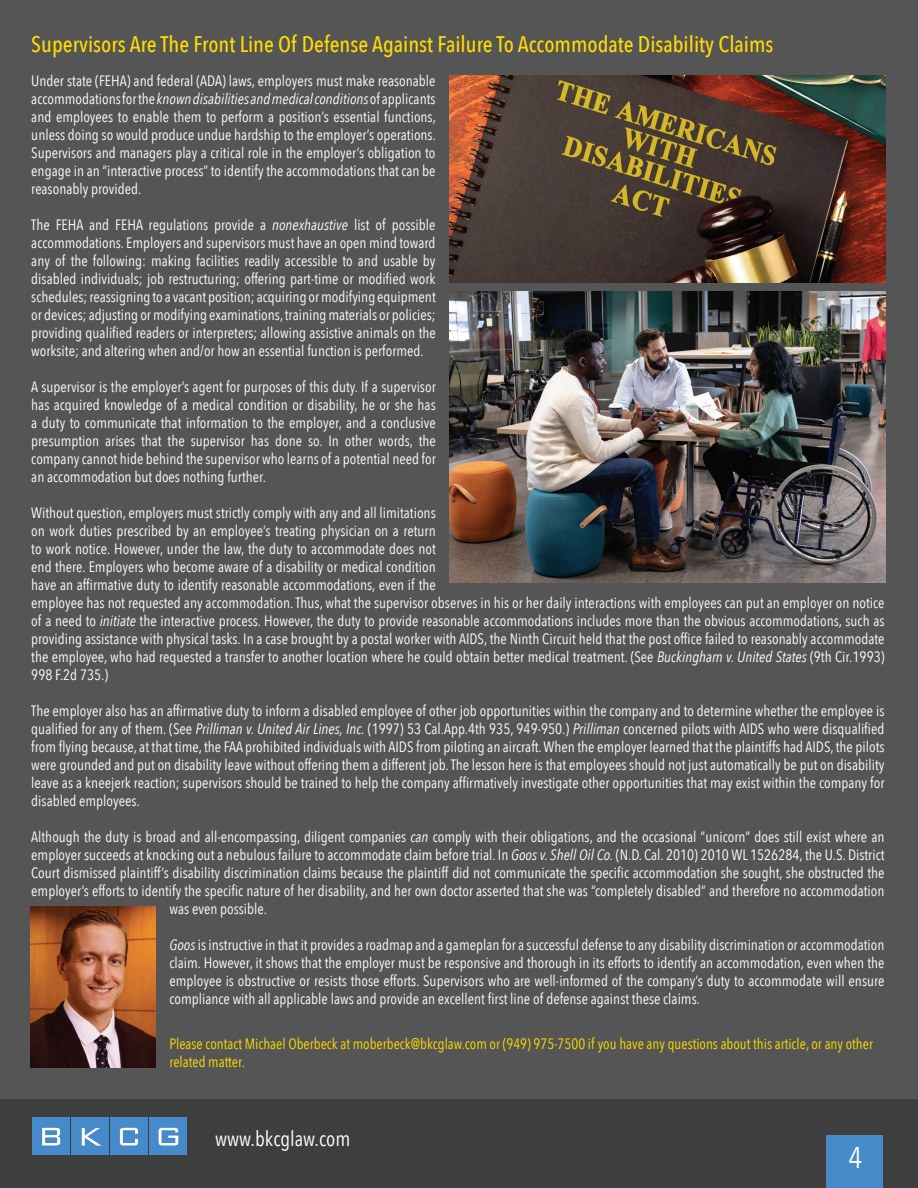
<style>
.page{position:relative;width:918px;height:1188px;background:#fff}
.page>*{position:absolute;margin:0;border:0;box-sizing:border-box;transform-origin:0 0}
.t1{font:30px "Avenir Next Condensed";color:#fff}
.t2{font:500 22.5px "Avenir Next Condensed";color:#ffdc01}
.t3{font:21px "Avenir Next Condensed";color:#fff}
.t4{font:15px/18px "Avenir Next Condensed";color:#fff;text-align:justify}
.t5{font:15px/18px "Avenir Next Condensed";color:#ffdc01}
.s1{font-style:italic}
</style>
<div class="page">
<div style="left:0;top:0;width:918px;height:1172px;background:#545554"></div>
<img style="left:449px;top:292px;width:437px;height:290px">
<img style="left:449px;top:76px;width:436px;height:207px">
<div style="left:0;top:1099px;width:918px;height:89px;background:#3e3e3f"></div>
<div style="left:827px;top:1135px;width:56px;height:53px;background:#468ac9"></div>
<div style="left:33px;top:1117px;width:37px;height:38px;background:#468ac9"></div>
<div style="left:72px;top:1117px;width:37px;height:38px;background:#468ac9"></div>
<div style="left:111px;top:1117px;width:37px;height:38px;background:#468ac9"></div>
<div style="left:150px;top:1117px;width:37px;height:38px;background:#468ac9"></div>
<svg style="left:42px;top:1128px;width:18px;height:17px"></svg>
<svg style="left:159px;top:1128px;width:19px;height:17px"></svg>
<svg style="left:82px;top:1128px;width:20px;height:18px"></svg>
<svg style="left:120px;top:1128px;width:18px;height:17px"></svg>
<img style="left:30px;top:906px;width:126px;height:162px">
<h2 class="t2" style="left:31px;top:30px;width:744px">Supervisors Are The Front Line Of Defense Against Failure To Accommodate Disability Claims</h2>
<p class="t4" style="left:31px;top:71px;width:406px">Under state (FEHA) and federal (ADA) laws, employers must make reasonable accommodations for the <span class="s1">known disabilities and medical conditions</span> of applicants and employees to enable them to perform a position’s essential functions, unless doing so would produce undue hardship to the employer’s operations.<br>Supervisors and managers play a critical role in the employer’s obligation to engage in an “interactive process” to identify the accommodations that can be reasonably provided.</p>
<p class="t4" style="left:31px;top:215px;width:406px">The FEHA and FEHA regulations provide a <span class="s1">nonexhaustive</span> list of possible accommodations. Employers and supervisors must have an open mind toward any of the following: making facilities readily accessible to and usable by disabled individuals; job restructuring; offering part-time or modified work schedules; reassigning to a vacant position; acquiring or modifying equipment or devices; adjusting or modifying examinations, training materials or policies; providing qualified readers or interpreters; allowing assistive animals on the worksite; and altering when and/or how an essential function is performed.</p>
<p class="t4" style="left:31px;top:377px;width:406px">A supervisor is the employer’s agent for purposes of this duty. If a supervisor has acquired knowledge of a medical condition or disability, he or she has a duty to communicate that information to the employer, and a conclusive presumption arises that the supervisor has done so. In other words, the company cannot hide behind the supervisor who learns of a potential need for an accommodation but does nothing further.</p>
<p class="t4" style="left:31px;top:503px;width:855px;text-align:left">Without question, employers must strictly comply with any and all limitations<br>on work duties prescribed by an employee’s treating physician on a return<br>to work notice. However, under the law, the duty to accommodate does not<br>end there. Employers who become aware of a disability or medical condition<br>have an affirmative duty to identify reasonable accommodations, even if the<br>employee has not requested any accommodation. Thus, what the supervisor observes in his or her daily interactions with employees can put an employer on notice of a need to <span class="s1">initiate</span> the interactive process. However, the duty to provide reasonable accommodations includes more than the obvious accommodations, such as providing assistance with physical tasks. In a case brought by a postal worker with AIDS, the Ninth Circuit held that the post office failed to reasonably accommodate the employee, who had requested a transfer to another location where he could obtain better medical treatment. (See <span class="s1">Buckingham v. United States</span> (9th Cir.1993)<br>998 F.2d 735.)</p>
<p class="t4" style="left:31px;top:701px;width:855px">The employer also has an affirmative duty to inform a disabled employee of other job opportunities within the company and to determine whether the employee is qualified for any of them. (See <span class="s1">Prilliman v. United Air Lines, Inc.</span> (1997) 53 Cal.App.4th 935, 949-950.) <span class="s1">Prilliman</span> concerned pilots with AIDS who were disqualified from flying because, at that time, the FAA prohibited individuals with AIDS from piloting an aircraft. When the employer learned that the plaintiffs had AIDS, the pilots were grounded and put on disability leave without offering them a different job. The lesson here is that employees should not just automatically be put on disability leave as a kneejerk reaction; supervisors should be trained to help the company affirmatively investigate other opportunities that may exist within the company for disabled employees.</p>
<p class="t4" style="left:31px;top:827px;width:855px">Although the duty is broad and all-encompassing, diligent companies <span class="s1">can</span> comply with their obligations, and the occasional “unicorn” does still exist where an</p>
<p class="t4" style="left:31px;top:845px;width:855px">employer succeeds at knocking out a nebulous failure to accommodate claim before trial. In <span class="s1">Goos v. Shell Oil Co.</span> (N.D. Cal. 2010) 2010 WL 1526284, the U.S. District</p>
<p class="t4" style="left:31px;top:863px;width:855px">Court dismissed plaintiff’s disability discrimination claims because the plaintiff did not communicate the specific accommodation she sought, she obstructed the</p>
<p class="t4" style="left:31px;top:881px;width:855px">employer’s efforts to identify the specific nature of her disability, and her own doctor asserted that she was “completely disabled” and therefore no accommodation</p>
<p class="t4" style="left:170px;top:899px;width:99px">was even possible.</p>
<p class="t4" style="left:170px;top:935px;width:717px"><span class="s1">Goos</span> is instructive in that it provides a roadmap and a gameplan for a successful defense to any disability discrimination or accommodation claim. However, it shows that the employer must be responsive and thorough in its efforts to identify an accommodation, even when the employee is obstructive or resists those efforts. Supervisors who are well-informed of the company’s duty to accommodate will ensure compliance with all applicable laws and provide an excellent first line of defense against these claims.</p>
<p class="t5" style="left:170px;top:1034px;width:705px">Please contact Michael Oberbeck at moberbeck@bkcglaw.com or (949) 975-7500 if you have any questions about this article, or any other related matter.</p>
<h3 class="t3" style="left:215px;top:1120px;width:137px">www.bkcglaw.com</h3>
<h1 class="t1" style="left:848px;top:1132px;width:16px">4</h1>
</div>
